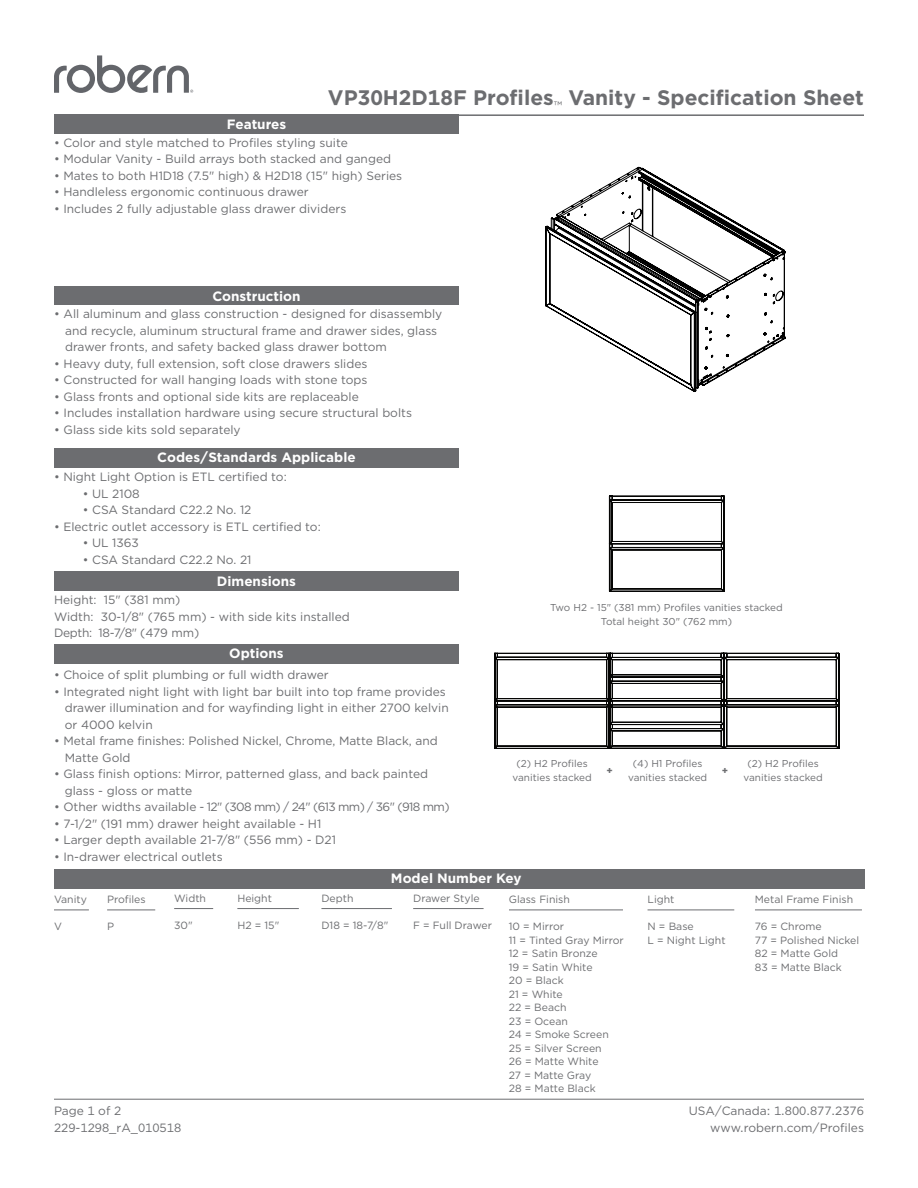
<style>
.page{position:relative;width:918px;height:1188px;background:#fff}
.page>*{position:absolute;margin:0;border:0;box-sizing:border-box;transform-origin:0 0}
.t1{font:700 21px "Gotham";color:#6c6d70}
.t2{font:700 13.5px "Gotham";color:#fff}
.Spec_Sheet{font:12px/16.5px "Gotham";color:#6c6d70}
.Spec_Sheet-2{font:12px "Gotham";letter-spacing:-.025em;color:#6c6d70}
.t3{font:10.5px/13.5px "Gotham";color:#6c6d70}
.t4{font:10.05px/13.5px "Gotham";color:#6c6d70;text-align:center}
.t5{font:700 10.05px "Gotham";color:#6c6d70}
</style>
<div class="page">
<hr style="left:54px;top:1099px;width:810px;height:1px;background:#6c6d70">
<div style="left:54px;top:115px;width:405px;height:19px;background:#6c6d70"></div>
<div style="left:54px;top:286px;width:405px;height:19px;background:#6c6d70"></div>
<div style="left:54px;top:644px;width:405px;height:20px;background:#6c6d70"></div>
<div style="left:54px;top:571px;width:405px;height:19px;background:#6c6d70"></div>
<div style="left:54px;top:448px;width:405px;height:19px;background:#6c6d70"></div>
<hr style="left:54px;top:114px;width:810px;height:2px;background:#6c6d70">
<div style="left:54px;top:869px;width:811px;height:19px;background:#6c6d70"></div>
<hr style="left:648px;top:910px;width:86px;height:1px;background:#6c6d70">
<hr style="left:107px;top:910px;width:48px;height:1px;background:#6c6d70">
<hr style="left:54px;top:910px;width:35px;height:1px;background:#6c6d70">
<hr style="left:509px;top:910px;width:114px;height:1px;background:#6c6d70">
<hr style="left:755px;top:910px;width:107px;height:1px;background:#6c6d70">
<svg style="left:54px;top:55px;width:139px;height:38px"></svg>
<svg style="left:495px;top:653px;width:344px;height:96px"></svg>
<svg style="left:609px;top:496px;width:115px;height:95px"></svg>
<hr style="left:174px;top:908px;width:39px;height:1px;background:#6c6d70">
<hr style="left:237px;top:908px;width:62px;height:1px;background:#6c6d70">
<svg style="left:546px;top:167px;width:240px;height:225px"></svg>
<hr style="left:413px;top:908px;width:71px;height:1px;background:#6c6d70">
<hr style="left:321px;top:908px;width:71px;height:1px;background:#6c6d70">
<p class="t2" style="left:227px;top:115px;width:61px">Features</p>
<p class="t1" style="left:328px;top:84px;width:538px">VP30H2D18F Profiles<sub>™</sub> Vanity - Specification Sheet</p>
<p class="Spec_Sheet" style="left:54px;top:134px;width:295px">• Color and style matched to Profiles styling suite</p>
<p class="Spec_Sheet" style="left:54px;top:151px;width:339px">• Modular Vanity - Build arrays both stacked and ganged</p>
<p class="Spec_Sheet" style="left:54px;top:167px;width:350px">• Mates to both H1D18 (7.5" high) &amp; H2D18 (15" high) Series</p>
<p class="Spec_Sheet" style="left:54px;top:184px;width:256px">• Handleless ergonomic continuous drawer</p>
<p class="Spec_Sheet" style="left:54px;top:200px;width:294px">• Includes 2 fully adjustable glass drawer dividers</p>
<p class="t2" style="left:212px;top:287px;width:90px">Construction</p>
<p class="Spec_Sheet" style="left:65px;top:306px;width:379px;text-indent:-11px">• All aluminum and glass construction - designed for disassembly and recycle, aluminum structural frame and drawer sides, glass drawer fronts, and safety backed glass drawer bottom</p>
<p class="Spec_Sheet" style="left:54px;top:355px;width:315px">• Heavy duty, full extension, soft close drawers slides</p>
<p class="Spec_Sheet" style="left:54px;top:372px;width:315px">• Constructed for wall hanging loads with stone tops</p>
<p class="Spec_Sheet" style="left:54px;top:388px;width:306px">• Glass fronts and optional side kits are replaceable</p>
<p class="Spec_Sheet" style="left:54px;top:405px;width:359px">• Includes installation hardware using secure structural bolts</p>
<p class="Spec_Sheet" style="left:54px;top:421px;width:188px">• Glass side kits sold separately</p>
<p class="Spec_Sheet" style="left:54px;top:469px;width:234px">• Night Light Option is ETL certified to:</p>
<p class="Spec_Sheet" style="left:83px;top:485px;width:59px">• UL 2108</p>
<p class="Spec_Sheet" style="left:83px;top:502px;width:170px">• CSA Standard C22.2 No. 12</p>
<p class="Spec_Sheet" style="left:54px;top:518px;width:268px">• Electric outlet accessory is ETL certified to:</p>
<p class="Spec_Sheet" style="left:83px;top:535px;width:58px">• UL 1363</p>
<p class="Spec_Sheet" style="left:83px;top:551px;width:170px">• CSA Standard C22.2 No. 21</p>
<p class="t2" style="left:157px;top:448px;width:200px">Codes/Standards Applicable</p>
<p class="t2" style="left:217px;top:572px;width:81px">Dimensions</p>
<p class="Spec_Sheet" style="left:54px;top:591px;width:128px">Height: 15" (381 mm)</p>
<p class="Spec_Sheet" style="left:54px;top:608px;width:297px">Width: 30-1/8" (765 mm) - with side kits installed</p>
<p class="Spec_Sheet-2" style="left:54px;top:625px;width:147px">Depth: 18-7/8" (479 mm)</p>
<p class="t2" style="left:229px;top:644px;width:56px">Options</p>
<p class="t4" style="left:550px;top:601px;width:234px">Two H2 - 15" (381 mm) Profiles vanities stacked<br>Total height 30" (762 mm)</p>
<p class="Spec_Sheet" style="left:54px;top:666px;width:276px">• Choice of split plumbing or full width drawer</p>
<p class="Spec_Sheet" style="left:65px;top:683px;width:386px;text-indent:-11px">• Integrated night light with light bar built into top frame provides drawer illumination and for wayfinding light in either 2700 kelvin or 4000 kelvin</p>
<p class="Spec_Sheet" style="left:65px;top:732px;width:375px;text-indent:-11px">• Metal frame finishes: Polished Nickel, Chrome, Matte Black, and<br>Matte Gold</p>
<p class="Spec_Sheet" style="left:65px;top:765px;width:365px;text-indent:-11px">• Glass finish options: Mirror, patterned glass, and back painted glass - gloss or matte</p>
<p class="Spec_Sheet" style="left:54px;top:798px;width:397px">• Other widths available - 12" (308 mm) / 24" (613 mm) / 36" (918 mm)</p>
<p class="Spec_Sheet" style="left:54px;top:815px;width:269px">• 7-1/2" (191 mm) drawer height available - H1</p>
<p class="Spec_Sheet" style="left:54px;top:831px;width:284px">• Larger depth available 21-7/8" (556 mm) - D21</p>
<p class="Spec_Sheet" style="left:54px;top:848px;width:170px">• In-drawer electrical outlets</p>
<p class="t3" style="left:413px;top:891px;width:68px">Drawer Style</p>
<p class="t3" style="left:413px;top:918px;width:80px">F = Full Drawer</p>
<p class="t4" style="left:513px;top:756px;width:81px">(2) H2 Profiles vanities stacked</p>
<p class="t5" style="left:606px;top:764px;width:8px">+</p>
<p class="t5" style="left:722px;top:764px;width:8px">+</p>
<p class="t4" style="left:628px;top:756px;width:81px">(4) H1 Profiles vanities stacked</p>
<p class="t4" style="left:744px;top:756px;width:81px">(2) H2 Profiles vanities stacked</p>
<p class="t2" style="left:391px;top:869px;width:132px">Model Number Key</p>
<p class="t3" style="left:174px;top:891px;width:33px">Width</p>
<p class="t3" style="left:174px;top:918px;width:20px">30"</p>
<p class="t3" style="left:237px;top:891px;width:36px">Height</p>
<p class="t3" style="left:237px;top:918px;width:43px">H2 = 15"</p>
<p class="t3" style="left:321px;top:891px;width:34px">Depth</p>
<p class="t3" style="left:321px;top:918px;width:68px">D18 = 18-7/8"</p>
<p class="t3" style="left:107px;top:893px;width:40px">Profiles</p>
<p class="t3" style="left:107px;top:920px;width:9px">P</p>
<p class="t3" style="left:509px;top:893px;width:63px">Glass Finish</p>
<p class="t3" style="left:509px;top:920px;width:117px">10 = Mirror<br>11 = Tinted Gray Mirror</p>
<p class="t3" style="left:509px;top:947px;width:91px">12 = Satin Bronze</p>
<p class="t3" style="left:509px;top:960px;width:85px">19 = Satin White</p>
<p class="t3" style="left:509px;top:974px;width:57px">20 = Black</p>
<p class="t3" style="left:509px;top:987px;width:55px">21 = White</p>
<p class="t3" style="left:509px;top:1001px;width:59px">22 = Beach</p>
<p class="t3" style="left:509px;top:1014px;width:61px">23 = Ocean</p>
<p class="t3" style="left:509px;top:1028px;width:102px">24 = Smoke Screen</p>
<p class="t3" style="left:509px;top:1041px;width:94px">25 = Silver Screen</p>
<p class="t3" style="left:509px;top:1055px;width:91px">26 = Matte White</p>
<p class="t3" style="left:509px;top:1068px;width:84px">27 = Matte Gray</p>
<p class="t3" style="left:509px;top:1082px;width:88px">28 = Matte Black</p>
<p class="t3" style="left:648px;top:893px;width:28px">Light</p>
<p class="t3" style="left:648px;top:920px;width:48px">N = Base</p>
<p class="t3" style="left:648px;top:933px;width:80px">L = Night Light</p>
<p class="t3" style="left:755px;top:893px;width:100px">Metal Frame Finish</p>
<p class="t3" style="left:755px;top:920px;width:106px">76 = Chrome<br>77 = Polished Nickel</p>
<p class="t3" style="left:755px;top:947px;width:85px">82 = Matte Gold</p>
<p class="t3" style="left:755px;top:960px;width:89px">83 = Matte Black</p>
<p class="t3" style="left:54px;top:893px;width:34px">Vanity</p>
<p class="t3" style="left:54px;top:920px;width:9px">V</p>
<p class="Spec_Sheet" style="left:54px;top:1103px;width:69px">Page 1 of 2</p>
<p class="Spec_Sheet" style="left:54px;top:1119px;width:129px">229-1298_rA_010518</p>
<p class="Spec_Sheet" style="left:689px;top:1103px;width:177px">USA/Canada: 1.800.877.2376</p>
<p class="Spec_Sheet" style="left:710px;top:1119px;width:155px">www.robern.com/Profiles</p>
</div>
